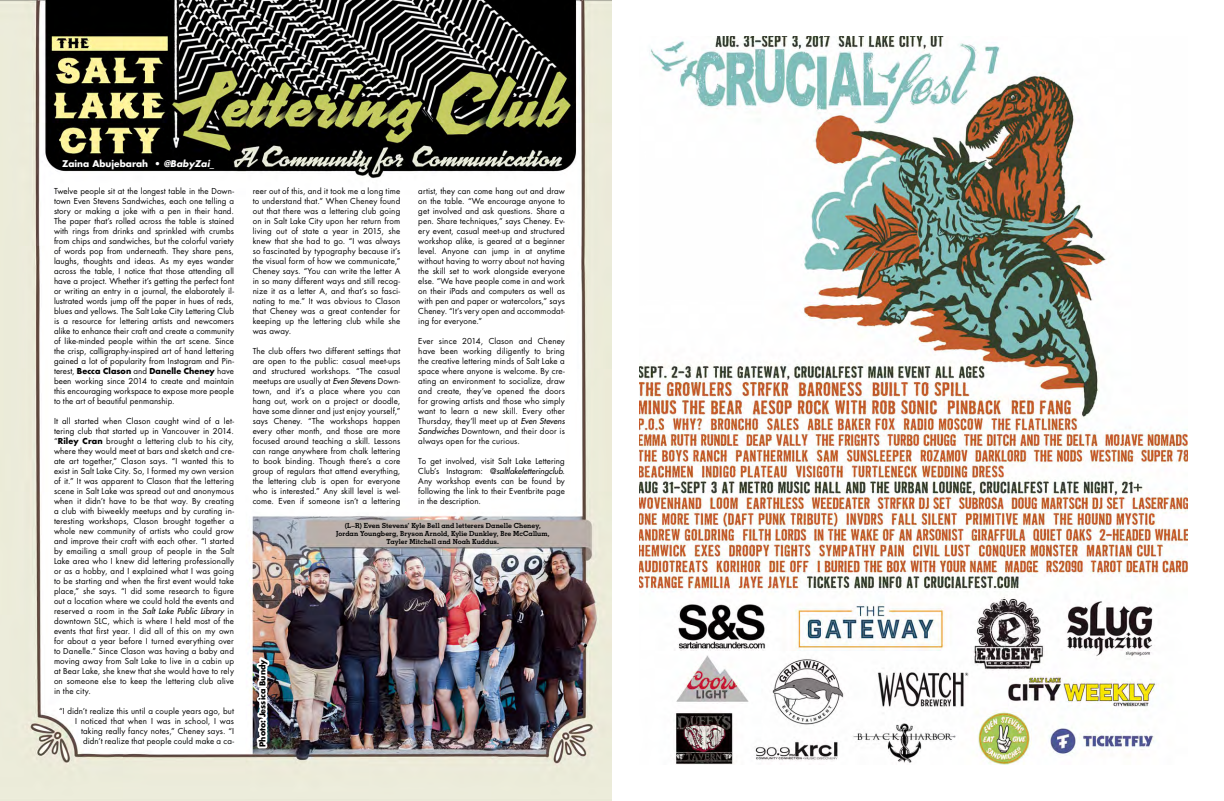
<style>
.page{position:relative;width:1224px;height:801px;background:#fff}
.page>*{position:absolute;margin:0;border:0;box-sizing:border-box;transform-origin:0 0}
.t1{font:700 9px "Futura";color:#fff}
.t2{font:8px/10px "Futura";letter-spacing:.015em;color:#000;text-align:justify}
.t3{font:700 8px "Futura";color:#000}
.t4{font:700 7px/8.4px "Geometric Slab 703 BT";letter-spacing:.005em;color:#000;text-align:center}
.s1{font-style:italic}
.s2{font-weight:700}
</style>
<div class="page">
<img style="left:0;top:1px;width:612px;height:800px">
<img style="left:255px;top:652px;width:18px;height:98px">
<img style="left:639px;top:36px;width:549px;height:729px">
<p class="t1" style="left:62px;top:158px;width:154px">Zaina Abujebarah • <span class="s1">@BabyZai_</span></p>
<p class="t2" style="left:54px;top:186px;width:182px">Twelve people sit at the longest table in the Down&shy;town Even Stevens Sandwiches, each one telling a story or making a joke with a pen in their hand.<br>The paper that’s rolled across the table is stained with rings from drinks and sprinkled with crumbs from chips and sandwiches, but the colorful variety of words pop from underneath. They share pens, laughs, thoughts and ideas. As my eyes wander across the table, I notice that those attending all have a project. Whether it’s getting the perfect font or writing an entry in a journal, the elaborately il&shy;lustrated words jump off the paper in hues of reds, blues and yellows. The Salt Lake City Lettering Club is a resource for lettering artists and newcomers alike to enhance their craft and create a community of like-minded people within the art scene. Since the crisp, calligraphy-inspired art of hand lettering gained a lot of popularity from Instagram and Pin&shy;terest, <span class="s2">Becca Clason</span> and <span class="s2">Danelle Cheney</span> have been working since 2014 to create and maintain this encouraging workspace to expose more people to the art of beautiful penmanship.</p>
<p class="t2" style="left:54px;top:416px;width:182px">It all started when Clason caught wind of a let&shy;tering club that started up in Vancouver in 2014. “<span class="s2">Riley Cran</span> brought a lettering club to his city, where they would meet at bars and sketch and cre&shy;ate art together,” Clason says. “I wanted this to exist in Salt Lake City. So, I formed my own version of it.” It was apparent to Clason that the lettering scene in Salt Lake was spread out and anonymous when it didn’t have to be that way. By creating a club with biweekly meetups and by curating in&shy;teresting workshops, Clason brought together a whole new community of artists who could grow and improve their craft with each other. “I started by emailing a small group of people in the Salt Lake area who I knew did lettering professionally or as a hobby, and I explained what I was going to be starting and when the first event would take place,” she says. “I did some research to figure out a location where we could hold the events and reserved a room in the <span class="s1">Salt Lake Public Library</span> in downtown SLC, which is where I held most of the events that first year. I did all of this on my own for about a year before I turned everything over to Danelle.” Since Clason was having a baby and moving away from Salt Lake to live in a cabin up at Bear Lake, she knew that she would have to rely on someone else to keep the lettering club alive in the city.</p>
<p class="t2" style="left:59px;top:706px;width:177px;text-align:right">“I didn’t realize this until a couple years ago, but I noticed that when I was in school, I was taking really fancy notes,” Cheney says. “I<br>didn’t realize that people could make a ca-</p>
<p class="t2" style="left:253px;top:186px;width:149px">reer out of this, and it took me a long time to understand that.” When Cheney found out that there was a lettering club going on in Salt Lake City upon her return from living out of state a year in 2015, she knew that she had to go. “I was always so fascinated by typography because it’s the visual form of how we communicate,” Cheney says. “You can write the letter A in so many different ways and still recog&shy;nize it as a letter A, and that’s so fasci&shy;nating to me.” It was obvious to Clason that Cheney was a great contender for keeping up the lettering club while she was away.</p>
<p class="t2" style="left:253px;top:346px;width:149px">The club offers two different settings that are open to the public: casual meet-ups and structured workshops. “The casual meetups are usually at <span class="s1">Even Stevens</span> Down&shy;town, and it’s a place where you can hang out, work on a project or doodle, have some dinner and just enjoy yourself,” says Cheney. “The workshops happen every other month, and those are more focused around teaching a skill. Lessons can range anywhere from chalk lettering to book binding. Though there’s a core group of regulars that attend everything, the lettering club is open for everyone who is interested.” Any skill level is wel&shy;come. Even if someone isn’t a lettering</p>
<p class="t2" style="left:418px;top:186px;width:148px">artist, they can come hang out and draw on the table. “We encourage anyone to get involved and ask questions. Share a pen. Share techniques,” says Cheney. Ev&shy;ery event, casual meet-up and structured workshop alike, is geared at a beginner level. Anyone can jump in at anytime without having to worry about not having the skill set to work alongside everyone else. “We have people come in and work on their iPads and computers as well as with pen and paper or watercolors,” says Cheney. “It’s very open and accommodat&shy;ing for everyone.”</p>
<p class="t2" style="left:418px;top:336px;width:148px">Ever since 2014, Clason and Cheney have been working diligently to bring the creative lettering minds of Salt Lake a space where anyone is welcome. By cre&shy;ating an environment to socialize, draw and create, they’ve opened the doors for growing artists and those who simply want to learn a new skill. Every other Thursday, they’ll meet up at <span class="s1">Even Stevens Sandwiches</span> Downtown, and their door is always open for the curious.</p>
<p class="t2" style="left:418px;top:456px;width:148px">To get involved, visit Salt Lake Lettering Club’s Instagram: @<span class="s1">saltlakeletteringclub</span>.<br>Any workshop events can be found by following the link to their Eventbrite page in the description.</p>
<p class="t4" style="left:336px;top:521px;width:215px">(L–R) Even Stevens’ Kyle Bell and letterers Danelle Cheney,<br>Jordan Youngberg, Bryson Arnold, Kylie Dunkley, Bre McCallum,<br>Tayler Mitchell and Noah Kuddus.</p>
<p class="t3" style="left:257px;top:747px;width:89px;rotate:-90deg">Photo: Jessica Bundy</p>
</div>
